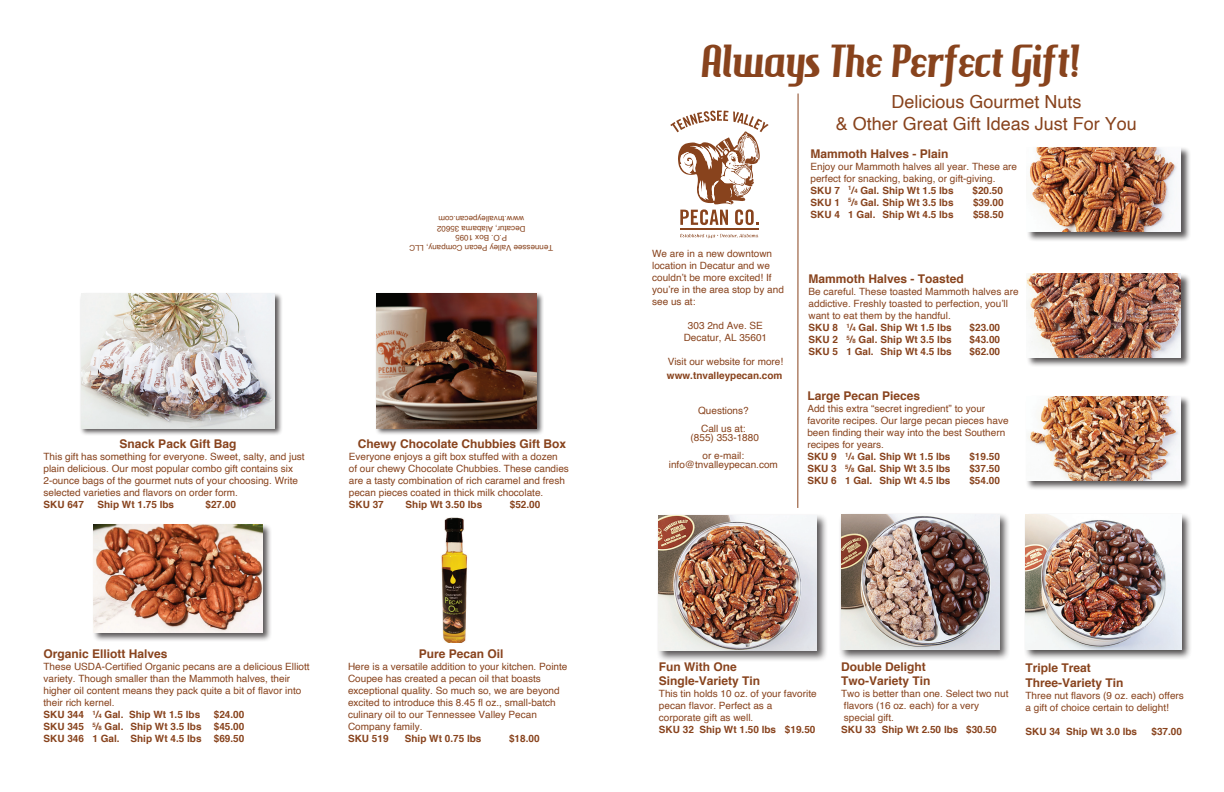
<style>
.page{position:relative;width:1224px;height:792px;background:#fff}
.page>*{position:absolute;margin:0;border:0;box-sizing:border-box;transform-origin:0 0}
.t1{font:44px "Hamburger Heaven";color:#88431d}
.t2{font:18px/21.6px "Helvetica";color:#88431d;text-align:center}
.t3{font:700 12px/14.4px "Helvetica";color:#88431d}
.t4{font:10px/12px "Helvetica";color:#88431d}
.t5{font:700 10px/12px "Helvetica";color:#88431d;text-align:justify}
.t6{font:8px/9.6px "Helvetica";color:#88431d;text-align:center}
.s1{font-weight:700}
.s2{font-weight:700;font-size:6px}
.s3{font-size:6px}
</style>
<div class="page">
<hr style="left:797px;top:94px;width:2px;height:414px;background:#88431d">
<div style="left:1025px;top:395px;width:166px;height:95px;background:#231f20;opacity:.75"></div>
<img style="left:1026px;top:396px;width:155px;height:84px">
<div style="left:1026px;top:273px;width:165px;height:94px;background:#231f20;opacity:.75"></div>
<img style="left:1027px;top:274px;width:154px;height:83px">
<div style="left:1026px;top:147px;width:165px;height:95px;background:#231f20;opacity:.75"></div>
<img style="left:1027px;top:148px;width:154px;height:84px">
<div style="left:375px;top:292px;width:169px;height:144px;background:#231f20;opacity:.75"></div>
<img style="left:377px;top:294px;width:159px;height:134px">
<div style="left:80px;top:292px;width:203px;height:144px;background:#231f20;opacity:.75"></div>
<img style="left:81px;top:294px;width:194px;height:134px">
<div style="left:839px;top:512px;width:172px;height:149px;background:#231f20;opacity:.75"></div>
<img style="left:841px;top:515px;width:159px;height:135px">
<div style="left:656px;top:513px;width:172px;height:149px;background:#231f20;opacity:.75"></div>
<img style="left:659px;top:516px;width:158px;height:135px">
<div style="left:1023px;top:513px;width:169px;height:147px;background:#231f20;opacity:.81"></div>
<img style="left:1026px;top:515px;width:155px;height:134px">
<div style="left:92px;top:523px;width:180px;height:119px;background:#231f20;opacity:.75"></div>
<img style="left:93px;top:524px;width:170px;height:108px">
<svg style="left:670px;top:110px;width:99px;height:129px"></svg>
<img style="left:441px;top:517px;width:27px;height:126px">
<p class="t6" style="left:553px;top:252px;width:146px;rotate:-180deg">Tennessee Valley Pecan Company, LLC<br>P.O. Box 1095<br>Decatur, Alabama 35602 www.tnvalleypecan.com</p>
<p class="t3" style="left:120px;top:437px;width:118px">Snack Pack Gift Bag</p>
<p class="t4" style="left:44px;top:451px;width:263px">This gift has something for everyone. Sweet, salty, and just plain delicious. Our most popular combo gift contains six 2-ounce bags of the gourmet nuts of your choosing. Write selected varieties and flavors on order form.</p>
<p class="t5" style="left:44px;top:499px;width:42px">SKU 647</p>
<p class="t5" style="left:98px;top:499px;width:78px">Ship Wt 1.75 lbs</p>
<p class="t5" style="left:206px;top:499px;width:32px">$27.00</p>
<p class="t3" style="left:358px;top:437px;width:210px">Chewy Chocolate Chubbies Gift Box</p>
<p class="t4" style="left:349px;top:451px;width:222px">Everyone enjoys a gift box stuffed with a dozen<br>of our chewy Chocolate Chubbies. These candies are a tasty combination of rich caramel and fresh pecan pieces coated in thick milk chocolate.</p>
<p class="t5" style="left:349px;top:499px;width:37px">SKU 37</p>
<p class="t5" style="left:406px;top:499px;width:78px">Ship Wt 3.50 lbs</p>
<p class="t5" style="left:510px;top:499px;width:32px">$52.00</p>
<p class="t3" style="left:44px;top:647px;width:126px">Organic Elliott Halves</p>
<p class="t4" style="left:44px;top:661px;width:268px">These USDA-Certified Organic pecans are a delicious Elliott variety. Though smaller than the Mammoth halves, their higher oil content means they pack quite a bit of flavor into their rich kernel.<br><span class="s1">SKU 344</span> <sup>1</sup><span class="s1">/</span><span class="s2">4</span> <span class="s1">Gal. Ship Wt 1.5 lbs</span></p>
<p class="t5" style="left:44px;top:709px;width:202px;text-indent:170px">$24.00<br>SKU 345 <sup>5</sup>/<span class="s3">8</span> Gal. Ship Wt 3.5 lbs $45.00<br>SKU 346 1 Gal. Ship Wt 4.5 lbs $69.50</p>
<p class="t3" style="left:419px;top:647px;width:86px">Pure Pecan Oil</p>
<p class="t4" style="left:348px;top:661px;width:221px">Here is a versatile addition to your kitchen. Pointe Coupee has created a pecan oil that boasts exceptional quality. So much so, we are beyond excited to introduce this 8.45 fl oz., small-batch culinary oil to our Tennessee Valley Pecan Company family.</p>
<p class="t5" style="left:348px;top:733px;width:42px">SKU 519</p>
<p class="t5" style="left:405px;top:733px;width:78px">Ship Wt 0.75 lbs</p>
<p class="t5" style="left:509px;top:733px;width:32px">$18.00</p>
<h1 class="t1" style="left:702px;top:36px;width:378px">Always The Perfect Gift!</h1>
<h2 class="t2" style="left:836px;top:92px;width:303px">Delicious Gourmet Nuts<br>&amp; Other Great Gift Ideas Just For You</h2>
<p class="t3" style="left:810px;top:146px;width:140px">Mammoth Halves - Plain</p>
<p class="t4" style="left:810px;top:160px;width:208px">Enjoy our Mammoth halves all year. These are perfect for snacking, baking, or gift-giving.<br><span class="s1">SKU 7</span> <sup>1</sup><span class="s1">/</span><span class="s2">4</span> <span class="s1">Gal. Ship Wt 1.5 lbs</span></p>
<p class="t5" style="left:972px;top:184px;width:32px">$20.50</p>
<p class="t4" style="left:652px;top:248px;width:133px">We are in a new downtown location in Decatur and we couldn’t be more excited! If you’re in the area stop by and see us at:</p>
<p class="t4" style="left:684px;top:320px;width:85px;text-align:center">303 2nd Ave. SE<br>Decatur, AL 35601</p>
<p class="t4" style="left:668px;top:356px;width:117px">Visit our website for more!</p>
<p class="t5" style="left:667px;top:370px;width:117px">www.tnvalleypecan.com</p>
<p class="t4" style="left:698px;top:402px;width:52px;line-height:18px;text-align:center">Questions?<br>Call us at:</p>
<p class="t4" style="left:691px;top:429px;width:70px;line-height:18px;text-align:center">(855) 353-1880 or e-mail:</p>
<p class="t4" style="left:669px;top:459px;width:111px">info@tnvalleypecan.com</p>
<p class="t5" style="left:810px;top:196px;width:145px">SKU 1 <sup>5</sup>/<span class="s3">8</span> Gal. Ship Wt 3.5 lbs</p>
<p class="t5" style="left:973px;top:196px;width:32px">$39.00</p>
<p class="t5" style="left:810px;top:208px;width:145px">SKU 4 1 Gal. Ship Wt 4.5 lbs</p>
<p class="t5" style="left:973px;top:208px;width:32px">$58.50</p>
<p class="t3" style="left:809px;top:272px;width:157px">Mammoth Halves - Toasted</p>
<p class="t4" style="left:809px;top:286px;width:212px">Be careful. These toasted Mammoth halves are addictive. Freshly toasted to perfection, you’ll want to eat them by the handful.<br><span class="s1">SKU 8</span> <sup>1</sup><span class="s1">/</span><span class="s2">4</span> <span class="s1">Gal. Ship Wt 1.5 lbs</span></p>
<p class="t5" style="left:970px;top:322px;width:32px">$23.00</p>
<p class="t5" style="left:809px;top:334px;width:145px">SKU 2 <sup>5</sup>/<span class="s3">8</span> Gal. Ship Wt 3.5 lbs</p>
<p class="t5" style="left:970px;top:334px;width:32px">$43.00</p>
<p class="t5" style="left:809px;top:346px;width:145px">SKU 5 1 Gal. Ship Wt 4.5 lbs</p>
<p class="t5" style="left:970px;top:346px;width:32px">$62.00</p>
<p class="t3" style="left:807px;top:389px;width:114px">Large Pecan Pieces</p>
<p class="t4" style="left:807px;top:403px;width:203px">Add this extra “secret ingredient” to your favorite recipes. Our large pecan pieces have been finding their way into the best Southern recipes for years.<br><span class="s1">SKU 9</span> <sup>1</sup><span class="s1">/</span><span class="s2">4</span> <span class="s1">Gal. Ship Wt 1.5 lbs</span></p>
<p class="t5" style="left:969px;top:451px;width:32px">$19.50</p>
<p class="t5" style="left:807px;top:463px;width:145px">SKU 3 <sup>5</sup>/<span class="s3">8</span> Gal. Ship Wt 3.5 lbs</p>
<p class="t5" style="left:969px;top:463px;width:32px">$37.50</p>
<p class="t5" style="left:807px;top:475px;width:145px">SKU 6 1 Gal. Ship Wt 4.5 lbs</p>
<p class="t5" style="left:969px;top:475px;width:32px">$54.00</p>
<p class="t3" style="left:659px;top:659px;width:103px">Fun With One<br>Single-Variety Tin</p>
<p class="t4" style="left:659px;top:688px;width:159px">This tin holds 10 oz. of your favorite pecan flavor. Perfect as a corporate gift as well.</p>
<p class="t5" style="left:659px;top:724px;width:158px">SKU 32 Ship Wt 1.50 lbs $19.50</p>
<p class="t3" style="left:841px;top:659px;width:91px">Double Delight<br>Two-Variety Tin</p>
<p class="t4" style="left:841px;top:688px;width:169px">Two is better than one. Select two nut flavors (16 oz. each) for a very special gift.</p>
<p class="t5" style="left:841px;top:724px;width:157px">SKU 33 Ship Wt 2.50 lbs $30.50</p>
<p class="t3" style="left:1026px;top:661px;width:100px">Triple Treat<br>Three-Variety Tin</p>
<p class="t4" style="left:1026px;top:690px;width:160px">Three nut flavors (9 oz. each) offers a gift of choice certain to delight!</p>
<p class="t5" style="left:1026px;top:725px;width:113px">SKU 34 Ship Wt 3.0 lbs</p>
<p class="t5" style="left:1152px;top:725px;width:32px">$37.00</p>
</div>
